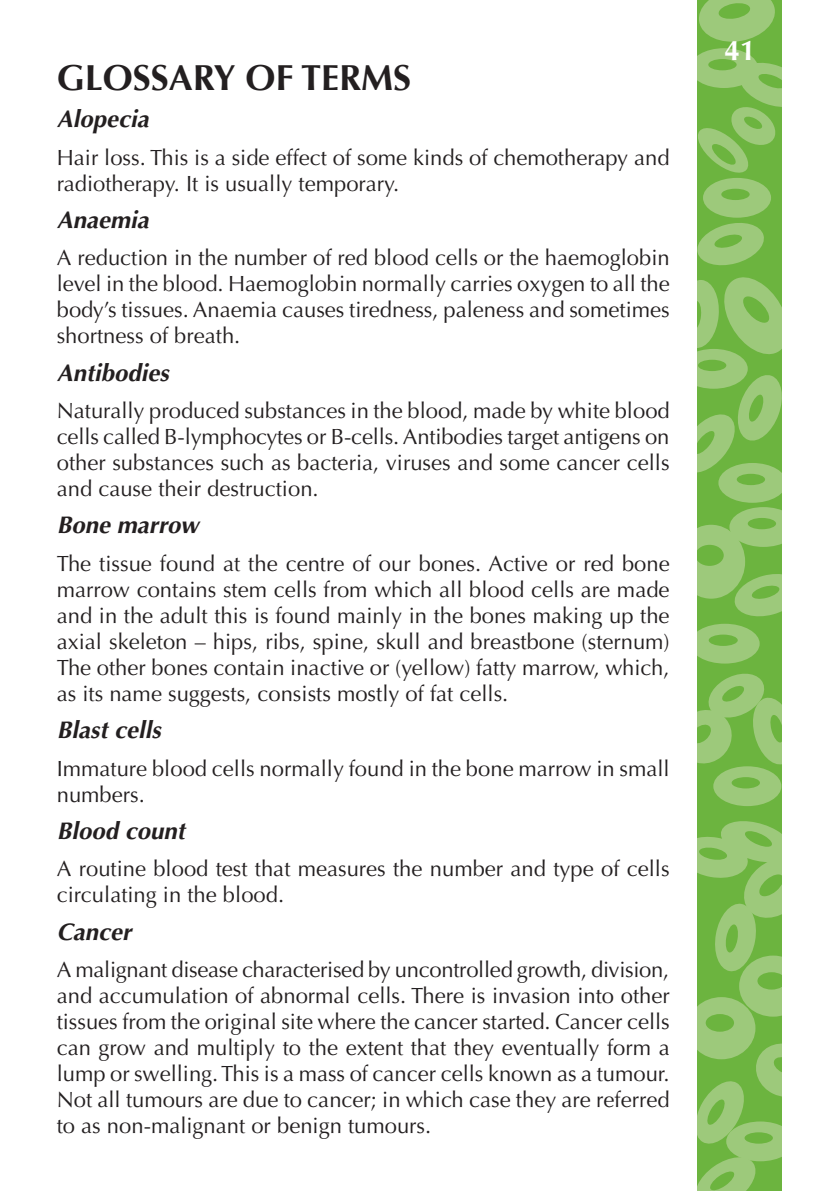
<style>
.page{position:relative;width:840px;height:1191px;background:#fff}
.page>*{position:absolute;margin:0;border:0;box-sizing:border-box;transform-origin:0 0}
.heading_1{font:700 36px "Optima";color:#231f20}
.t1{font:700 28px "Optima";color:#fff}
.heading_3{font:italic 700 24px "Optima";color:#231f20}
.body_text{font:italic 700 24px "Optima";color:#231f20}
.body_text-2{font:22px/26px "Optima";color:#231f20;text-align:justify}
</style>
<div class="page">
<div style="left:697px;top:0;width:84px;height:1191px;background:#6cb43f"></div>
<div style="left:729px;top:507px;width:68px;height:40px;background:#9dc97b;border-radius:50%"></div>
<div style="left:747px;top:518px;width:28px;height:11px;background:#6cb43f;border-radius:50%"></div>
<div style="left:687px;top:997px;width:68px;height:62px;background:#9dc97b;border-radius:50%"></div>
<div style="left:705px;top:1014px;width:28px;height:17px;background:#6cb43f;border-radius:50%"></div>
<svg style="left:731px;top:571px;width:50px;height:48px;background:#89c062"></svg>
<svg style="left:697px;top:1077px;width:48px;height:70px;background:#8ac064"></svg>
<div style="left:718px;top:463px;width:68px;height:40px;background:#9dc97b;border-radius:50%"></div>
<div style="left:736px;top:474px;width:28px;height:11px;background:#6cb43f;border-radius:50%"></div>
<div style="left:676px;top:525px;width:68px;height:73px;background:#9dc97b;border-radius:50%"></div>
<div style="left:695px;top:545px;width:28px;height:21px;background:#6cb43f;border-radius:50%"></div>
<div style="left:689px;top:48px;width:68px;height:40px;background:#9dc97b;border-radius:50%"></div>
<svg style="left:708px;top:59px;width:28px;height:11px"></svg>
<div style="left:679px;top:349px;width:68px;height:40px;background:#9dc97b;border-radius:50%"></div>
<div style="left:697px;top:360px;width:29px;height:11px;background:#6cb43f;border-radius:50%"></div>
<div style="left:702px;top:178px;width:68px;height:40px;background:#9dc97b;border-radius:50%"></div>
<div style="left:721px;top:189px;width:28px;height:11px;background:#6cb43f;border-radius:50%"></div>
<svg style="left:697px;top:0;width:79px;height:45px;background:#8bc165"></svg>
<svg style="left:697px;top:1154px;width:62px;height:37px;background:#87bf61"></svg>
<div style="left:725px;top:1121px;width:68px;height:40px;background:#9dc97b;border-radius:50%"></div>
<div style="left:744px;top:1132px;width:28px;height:11px;background:#6cb43f;border-radius:50%"></div>
<svg style="left:696px;top:60px;width:85px;height:116px;background:#83be5b"></svg>
<div style="left:689px;top:624px;width:70px;height:39px;background:#9dc97b;border-radius:50%"></div>
<div style="left:708px;top:634px;width:29px;height:12px;background:#6cb43f;border-radius:50%"></div>
<div style="left:738px;top:955px;width:68px;height:61px;background:#9dc97b;border-radius:50%"></div>
<div style="left:757px;top:972px;width:28px;height:17px;background:#6cb43f;border-radius:50%"></div>
<div style="left:713px;top:766px;width:68px;height:40px;background:#9dc97b;border-radius:50%"></div>
<div style="left:731px;top:777px;width:28px;height:11px;background:#6cb43f;border-radius:50%"></div>
<svg style="left:696px;top:372px;width:85px;height:105px"></svg>
<svg style="left:696px;top:220px;width:85px;height:139px;background:#87bf60"></svg>
<svg style="left:697px;top:671px;width:84px;height:96px;background:#85be5e"></svg>
<svg style="left:751px;top:1039px;width:30px;height:61px;background:#84be5d"></svg>
<svg style="left:697px;top:818px;width:84px;height:155px;background:#85be5d"></svg>
<div style="left:781px;top:0;width:37px;height:1191px;background:#fff"></div>
<div style="left:669px;top:0;width:27px;height:1191px;background:#fff"></div>
<p class="heading_1" style="left:57px;top:57px;width:356px">GLOSSARY OF TERMS</p>
<p class="heading_3" style="left:57px;top:105px;width:94px">Alopecia</p>
<p class="body_text-2" style="left:57px;top:144px;width:614px">Hair loss. This is a side effect of some kinds of chemotherapy and radiotherapy. It is usually temporary.</p>
<p class="heading_3" style="left:57px;top:206px;width:94px">Anaemia</p>
<p class="body_text-2" style="left:57px;top:245px;width:614px">A reduction in the number of red blood cells or the haemoglobin level in the blood. Haemoglobin normally carries oxygen to all the body’s tissues. Anaemia causes tiredness, paleness and sometimes shortness of breath.</p>
<p class="heading_3" style="left:57px;top:358px;width:114px">Antibodies</p>
<p class="body_text-2" style="left:57px;top:398px;width:614px">Naturally produced substances in the blood, made by white blood cells called B-lymphocytes or B-cells. Antibodies target antigens on other substances such as bacteria, viruses and some cancer cells and cause their destruction.</p>
<p class="heading_3" style="left:57px;top:511px;width:143px">Bone marrow</p>
<p class="body_text-2" style="left:57px;top:550px;width:614px">The tissue found at the centre of our bones. Active or red bone marrow contains stem cells from which all blood cells are made and in the adult this is found mainly in the bones making up the axial skeleton – hips, ribs, spine, skull and breastbone (sternum)<br>The other bones contain inactive or (yellow) fatty marrow, which, as its name suggests, consists mostly of fat cells.</p>
<p class="heading_3" style="left:57px;top:716px;width:106px">Blast cells</p>
<p class="body_text-2" style="left:57px;top:755px;width:614px">Immature blood cells normally found in the bone marrow in small numbers.</p>
<p class="heading_3" style="left:57px;top:816px;width:130px">Blood count</p>
<p class="body_text-2" style="left:57px;top:856px;width:614px">A routine blood test that measures the number and type of cells circulating in the blood.</p>
<p class="body_text" style="left:57px;top:917px;width:76px">Cancer</p>
<p class="body_text-2" style="left:57px;top:956px;width:614px">A malignant disease characterised by uncontrolled growth, division, and accumulation of abnormal cells. There is invasion into other tissues from the original site where the cancer started. Cancer cells can grow and multiply to the extent that they eventually form a lump or swelling. This is a mass of cancer cells known as a tumour.<br>Not all tumours are due to cancer; in which case they are referred to as non-malignant or benign tumours.</p>
<p class="t1" style="left:724px;top:34px;width:33px">41</p>
</div>
